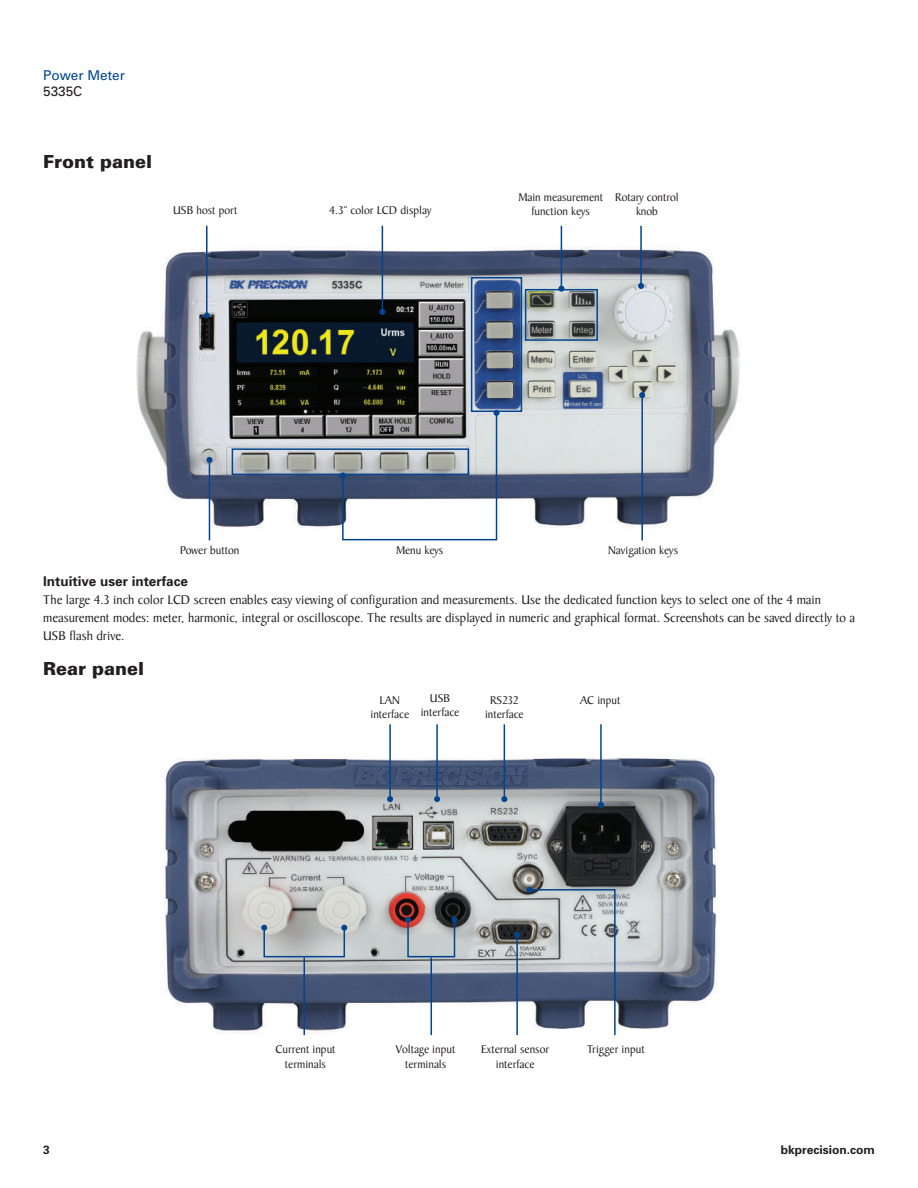
<style>
.page{position:relative;width:918px;height:1188px;background:#fff}
.page>*{position:absolute;margin:0;border:0;box-sizing:border-box;transform-origin:0 0}
.t1{font:900 18px "Univers";color:#231f20}
.t2{font:13.5px/18px "Baker Signet";color:#231f20}
.t3{font:700 13.5px "Univers";color:#231f20}
.t4{font:13.5px "Univers";color:#02448d}
.t5{font:13.5px "Univers";color:#231f20}
.t6{font:12px/14.4px "Baker Signet";color:#231f20;text-align:center}
.t7{font:700 12px "Univers";color:#231f20}
</style>
<div class="page">
<img style="left:136px;top:235px;width:604px;height:306px">
<img style="left:163px;top:746px;width:554px;height:290px">
<hr style="left:640px;top:226px;width:2px;height:60px;background:#02448d">
<svg style="left:638px;top:283px;width:6px;height:6px"></svg>
<hr style="left:561px;top:226px;width:1px;height:63px;background:#02448d">
<svg style="left:558px;top:286px;width:6px;height:3px"></svg>
<hr style="left:382px;top:226px;width:1px;height:86px;background:#02448d">
<svg style="left:379px;top:309px;width:6px;height:6px"></svg>
<hr style="left:206px;top:226px;width:2px;height:89px;background:#02448d">
<svg style="left:204px;top:312px;width:6px;height:6px"></svg>
<hr style="left:209px;top:460px;width:1px;height:80px;background:#02448d">
<svg style="left:206px;top:457px;width:6px;height:6px"></svg>
<hr style="left:516px;top:935px;width:2px;height:100px;background:#02448d">
<svg style="left:514px;top:932px;width:6px;height:6px"></svg>
<div style="left:232px;top:448px;width:237px;height:27px;border:2px solid #02448d"></div>
<hr style="left:641px;top:395px;width:2px;height:145px;background:#02448d">
<svg style="left:639px;top:392px;width:6px;height:6px"></svg>
<hr style="left:389px;top:724px;width:2px;height:75px;background:#02448d">
<svg style="left:387px;top:796px;width:6px;height:6px"></svg>
<hr style="left:436px;top:724px;width:2px;height:75px;background:#02448d">
<svg style="left:434px;top:796px;width:6px;height:6px"></svg>
<hr style="left:504px;top:724px;width:1px;height:75px;background:#02448d">
<svg style="left:501px;top:796px;width:6px;height:6px"></svg>
<hr style="left:600px;top:724px;width:2px;height:81px;background:#02448d">
<svg style="left:598px;top:802px;width:6px;height:6px"></svg>
<div style="left:407px;top:919px;width:48px;height:38px;border:2px solid #02448d"></div>
<svg style="left:405px;top:917px;width:6px;height:6px"></svg>
<svg style="left:452px;top:917px;width:6px;height:6px"></svg>
<hr style="left:431px;top:957px;width:1px;height:78px;background:#02448d">
<div style="left:263px;top:927px;width:82px;height:30px;border:2px solid #02448d"></div>
<svg style="left:261px;top:925px;width:6px;height:6px"></svg>
<svg style="left:341px;top:925px;width:6px;height:6px"></svg>
<hr style="left:304px;top:957px;width:1px;height:78px;background:#02448d">
<div style="left:525px;top:289px;width:73px;height:52px;border:2px solid #02448d"></div>
<svg style="left:526px;top:887px;width:90px;height:149px;background:#a0a8b1"></svg>
<div style="left:471px;top:277px;width:51px;height:135px;border:2px solid #02448d"></div>
<svg style="left:340px;top:410px;width:160px;height:131px"></svg>
<p class="t4" style="left:43px;top:67px;width:83px">Power Meter</p>
<p class="t5" style="left:43px;top:83px;width:41px">5335C</p>
<h1 class="t1" style="left:43px;top:151px;width:110px">Front panel</h1>
<p class="t6" style="left:173px;top:203px;width:66px">USB host port</p>
<p class="t6" style="left:329px;top:203px;width:104px">4.3” color LCD display</p>
<p class="t6" style="left:518px;top:190px;width:86px">Main measurement function keys</p>
<p class="t6" style="left:615px;top:190px;width:65px">Rotary control knob</p>
<p class="t6" style="left:180px;top:543px;width:61px">Power button</p>
<p class="t6" style="left:396px;top:543px;width:49px">Menu keys</p>
<p class="t6" style="left:608px;top:543px;width:71px">Navigation keys</p>
<p class="t3" style="left:43px;top:573px;width:146px">Intuitive user interface</p>
<p class="t2" style="left:43px;top:591px;width:813px">The large 4.3 inch color LCD screen enables easy viewing of configuration and measurements. Use the dedicated function keys to select one of the 4 main measurement modes: meter, harmonic, integral or oscilloscope. The results are displayed in numeric and graphical format. Screenshots can be saved directly to a<br>USB flash drive.</p>
<h1 class="t1" style="left:43px;top:657px;width:102px">Rear panel</h1>
<p class="t6" style="left:421px;top:691px;width:40px">USB interface</p>
<p class="t6" style="left:370px;top:693px;width:40px">LAN interface</p>
<p class="t6" style="left:490px;top:693px;width:30px">RS232</p>
<p class="t6" style="left:580px;top:693px;width:42px">AC input</p>
<p class="t6" style="left:485px;top:707px;width:40px">interface</p>
<p class="t6" style="left:275px;top:1043px;width:62px">Current input terminals</p>
<p class="t6" style="left:481px;top:1043px;width:70px">External sensor interface</p>
<p class="t6" style="left:396px;top:1043px;width:61px">Voltage input terminals</p>
<p class="t6" style="left:587px;top:1043px;width:59px">Trigger input</p>
<p class="t7" style="left:43px;top:1143px;width:8px">3</p>
<p class="t7" style="left:781px;top:1143px;width:96px">bkprecision.com</p>
</div>
